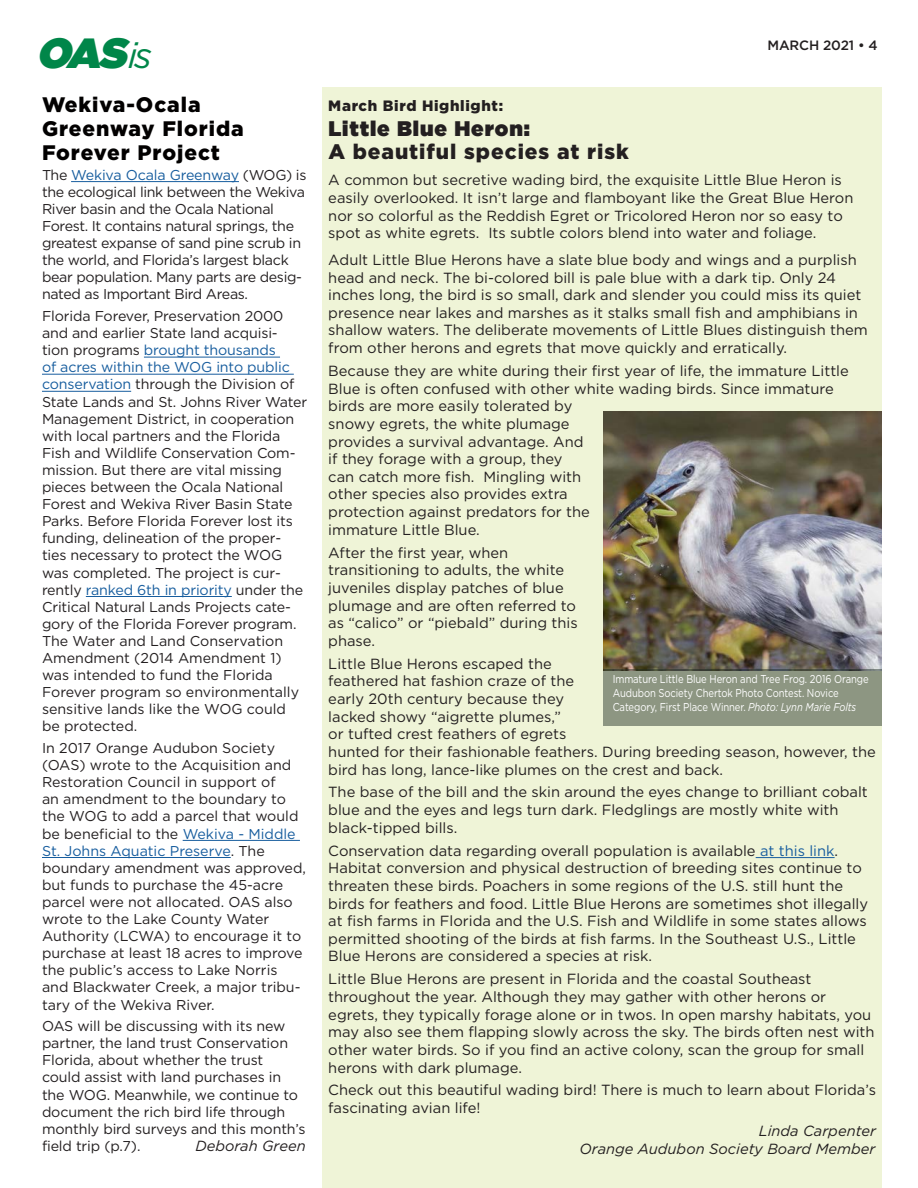
<style>
.page{position:relative;width:918px;height:1188px;background:#fff}
.page>*{position:absolute;margin:0;border:0;box-sizing:border-box;transform-origin:0 0}
.t1{font:italic 42px "Gotham Ultra";color:#008649}
.t2{font:900 21px/24px "Gotham";letter-spacing:.045em;color:#020000}
.Paragraph_Style_3{font:900 21px/22.5px "Gotham";letter-spacing:.045em;color:#231f20}
.Paragraph_Style_3-2{font:900 15px "Gotham";letter-spacing:.045em;color:#231f20}
.OASis_9_6_3_5{font:14.7px/17.7px "Gotham";color:#231f20}
.Paragraph_Style_3-3{font:14.7px/17.7px "Gotham";color:#231f20}
.OASis_9_6_3_5-2{font:italic 14.7px/17.7px "Gotham";color:#231f20;text-align:right}
.t3{font:14.25px/17.1px "Gotham";letter-spacing:-.01em;color:#231f20}
.t4{font:500 13.5px "Gotham";letter-spacing:-.01em;color:#231f20}
.t5{font:11.4px/13.6px "Gotham";letter-spacing:-.01em;color:#fff;scale:.83 1}
.s1{font-family:"Gotham";font-size:36px}
.s2{font-family:"Gotham Ultra";font-weight:400}
.s3{color:#175d9e}
.s4{font-style:italic}
</style>
<div class="page">
<div style="left:322px;top:87px;width:560px;height:1101px;background:#eff4d7"></div>
<hr style="left:756px;top:857px;width:79px;height:1px;background:#175d9e">
<img style="left:603px;top:412px;width:279px;height:257px">
<div style="left:603px;top:669px;width:279px;height:56px;background:#8d9682"></div>
<hr style="left:71px;top:181px;width:168px;height:1px;background:#175d9e">
<hr style="left:144px;top:357px;width:136px;height:1px;background:#175d9e">
<hr style="left:42px;top:374px;width:252px;height:1px;background:#175d9e">
<hr style="left:42px;top:391px;width:89px;height:1px;background:#175d9e">
<hr style="left:86px;top:596px;width:146px;height:1px;background:#175d9e">
<hr style="left:183px;top:840px;width:117px;height:1px;background:#175d9e">
<hr style="left:42px;top:857px;width:189px;height:1px;background:#175d9e">
<h1 class="t1" style="left:36px;top:28px;width:117px">OAS<span class="s1">i s</span></h1>
<p class="t4" style="left:768px;top:37px;width:112px">MARCH 2021 • 4</p>
<p class="Paragraph_Style_3-2" style="left:328px;top:97px;width:176px">March Bird Highlight:</p>
<p class="Paragraph_Style_3" style="left:328px;top:117px;width:302px"><span class="s2">Little Blue Heron:<br></span>A beautiful species at risk</p>
<p class="Paragraph_Style_3-3" style="left:328px;top:171px;width:527px">A common but secretive wading bird, the exquisite Little Blue Heron is easily overlooked. It isn’t large and flamboyant like the Great Blue Heron nor so colorful as the Reddish Egret or Tricolored Heron nor so easy to spot as white egrets. Its subtle colors blend into water and foliage.</p>
<p class="OASis_9_6_3_5" style="left:328px;top:251px;width:541px">Adult Little Blue Herons have a slate blue body and wings and a purplish head and neck. The bi-colored bill is pale blue with a dark tip. Only 24 inches long, the bird is so small, dark and slender you could miss its quiet presence near lakes and marshes as it stalks small fish and amphibians in shallow waters. The deliberate movements of Little Blues distinguish them from other herons and egrets that move quickly and erratically.</p>
<p class="OASis_9_6_3_5" style="left:328px;top:362px;width:522px">Because they are white during their first year of life, the immature Little Blue is often confused with other white wading birds. Since immature birds are more easily tolerated by<br>snowy egrets, the white plumage<br>provides a survival advantage. And<br>if they forage with a group, they<br>can catch more fish. Mingling with<br>other species also provides extra<br>protection against predators for the<br>immature Little Blue.</p>
<p class="OASis_9_6_3_5" style="left:328px;top:543px;width:251px">After the first year, when transitioning to adults, the white juveniles display patches of blue plumage and are often referred to as “calico” or “piebald” during this phase.</p>
<p class="OASis_9_6_3_5" style="left:328px;top:654px;width:549px">Little Blue Herons escaped the<br>feathered hat fashion craze of the<br>early 20th century because they<br>lacked showy “aigrette plumes,”<br>or tufted crest feathers of egrets<br>hunted for their fashionable feathers. During breeding season, however, the bird has long, lance-like plumes on the crest and back.</p>
<p class="OASis_9_6_3_5" style="left:328px;top:783px;width:541px">The base of the bill and the skin around the eyes change to brilliant cobalt blue and the eyes and legs turn dark. Fledglings are mostly white with black-tipped bills.</p>
<p class="OASis_9_6_3_5" style="left:328px;top:841px;width:541px">Conservation data regarding overall population is available <span class="s3">at this link</span>.<br>Habitat conversion and physical destruction of breeding sites continue to threaten these birds. Poachers in some regions of the U.S. still hunt the birds for feathers and food. Little Blue Herons are sometimes shot illegally at fish farms in Florida and the U.S. Fish and Wildlife in some states allows permitted shooting of the birds at fish farms. In the Southeast U.S., Little Blue Herons are considered a species at risk.</p>
<p class="OASis_9_6_3_5" style="left:328px;top:970px;width:548px">Little Blue Herons are present in Florida and the coastal Southeast throughout the year. Although they may gather with other herons or egrets, they typically forage alone or in twos. In open marshy habitats, you may also see them flapping slowly across the sky. The birds often nest with other water birds. So if you find an active colony, scan the group for small herons with dark plumage.</p>
<p class="OASis_9_6_3_5" style="left:328px;top:1081px;width:549px">Check out this beautiful wading bird! There is much to learn about Florida’s fascinating avian life!</p>
<p class="OASis_9_6_3_5-2" style="left:580px;top:1122px;width:298px">Linda Carpenter<br>Orange Audubon Society Board Member</p>
<p class="t2" style="left:42px;top:92px;width:203px">Wekiva-Ocala<br>Greenway Florida<br>Forever Project</p>
<p class="t3" style="left:42px;top:166px;width:266px">The <span class="s3">Wekiva Ocala Greenway</span> (WOG) is the ecological link between the Wekiva River basin and the Ocala National Forest. It contains natural springs, the greatest expanse of sand pine scrub in the world, and Florida’s largest black bear population. Many parts are desig&shy;nated as Important Bird Areas.</p>
<p class="t3" style="left:42px;top:307px;width:267px">Florida Forever, Preservation 2000 and and earlier State land acquisi&shy;tion programs <span class="s3">brought thousands<br>of acres within the WOG into public conservation</span> through the Division of State Lands and St. Johns River Water Management District, in cooperation with local partners and the Florida Fish and Wildlife Conservation Com&shy;mission. But there are vital missing pieces between the Ocala National Forest and Wekiva River Basin State Parks. Before Florida Forever lost its funding, delineation of the proper&shy;ties necessary to protect the WOG was completed. The project is cur&shy;rently <span class="s3">ranked 6th in priority</span> under the Critical Natural Lands Projects cate&shy;gory of the Florida Forever program.<br>The Water and Land Conservation Amendment (2014 Amendment 1) was intended to fund the Florida Forever program so environmentally sensitive lands like the WOG could be protected.</p>
<p class="t3" style="left:42px;top:739px;width:266px">In 2017 Orange Audubon Society (OAS) wrote to the Acquisition and Restoration Council in support of<br>an amendment to the boundary to the WOG to add a parcel that would be beneficial to the <span class="s3">Wekiva - Middle St. Johns Aquatic Preserve</span>. The boundary amendment was approved, but funds to purchase the 45-acre parcel were not allocated. OAS also wrote to the Lake County Water Authority (LCWA) to encourage it to purchase at least 18 acres to improve the public’s access to Lake Norris and Blackwater Creek, a major tribu&shy;tary of the Wekiva River.</p>
<p class="t3" style="left:42px;top:1017px;width:265px">OAS will be discussing with its new partner, the land trust Conservation Florida, about whether the trust<br>could assist with land purchases in the WOG. Meanwhile, we continue to document the rich bird life through monthly bird surveys and this month’s field trip (p.7).</p>
<p class="t5" style="left:613px;top:672px;width:310px">Immature Little Blue Heron and Tree Frog. 2016 Orange<br>Audubon Society Chertok Photo Contest. Novice<br>Category, First Place Winner. <span class="s4">Photo: Lynn Marie Folts</span></p>
<p class="OASis_9_6_3_5-2" style="left:195px;top:1137px;width:112px">Deborah Green</p>
</div>
